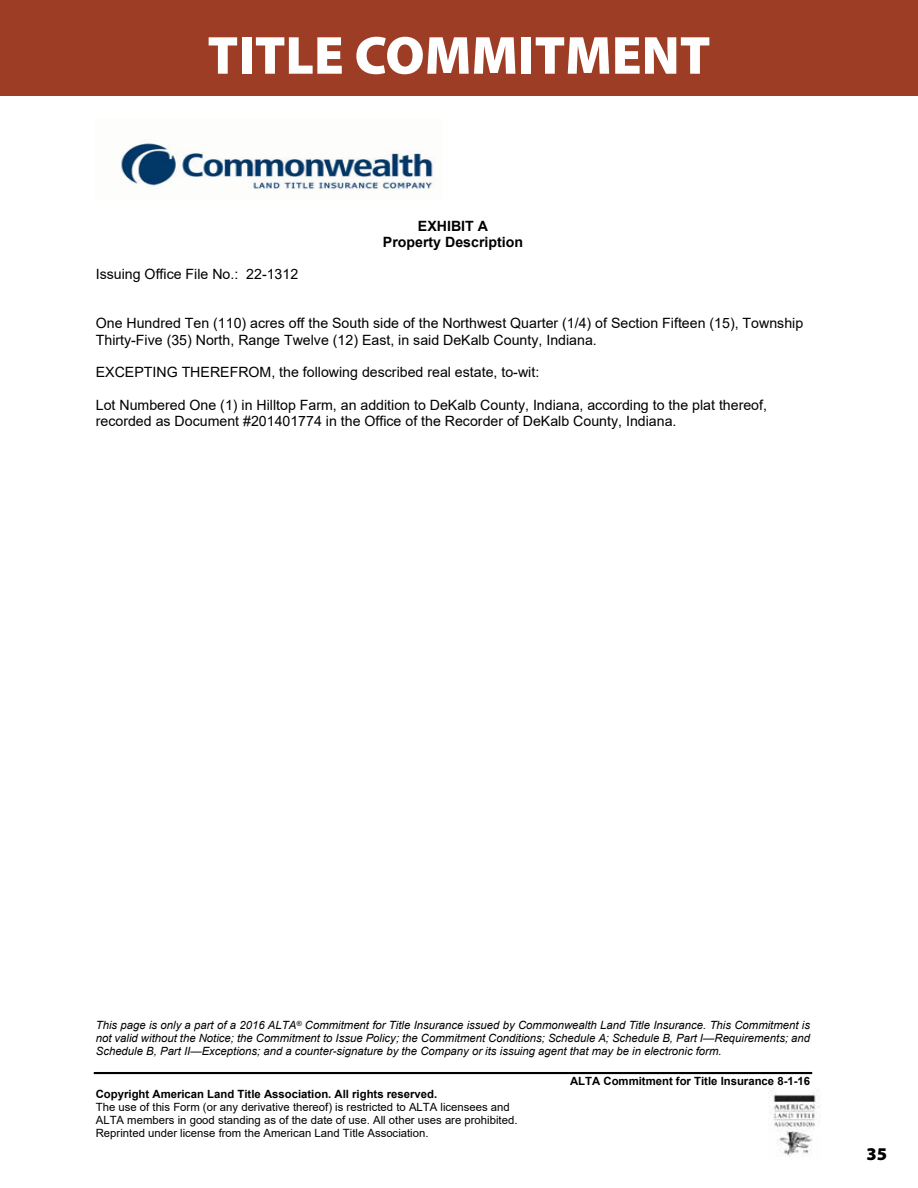
<style>
.page{position:relative;width:918px;height:1188px;background:#fff}
.page>*{position:absolute;margin:0;border:0;box-sizing:border-box;transform-origin:0 0}
.t1{font:900 54px "Myriad Pro";color:#fff}
.t2{font:900 18px "Myriad Pro";color:#000}
.t3{font:14.1px/16.4px "Arial";color:#000}
.t4{font:700 14.1px/16.4px "Arial";color:#000;text-align:center}
.t5{font:italic 11.4px/13px "Arial";color:#000;text-align:justify}
.t6{font:11.4px/13px "Arial";color:#000}
.t7{font:700 11.4px "Arial";color:#000}
</style>
<div class="page">
<div style="left:0;top:0;width:918px;height:96px;background:#9d3d25"></div>
<img style="left:771px;top:1090px;width:48px;height:67px">
<img style="left:120px;top:143px;width:315px;height:47px">
<hr style="left:94px;top:1072px;width:718px;height:2px;background:#000">
<h1 class="t1" style="left:207px;top:19px;width:505px">TITLE COMMITMENT</h1>
<p class="t4" style="left:383px;top:218px;width:142px">EXHIBIT A<br>Property Description</p>
<p class="t3" style="left:96px;top:266px;width:204px">Issuing Office File No.: 22-1312</p>
<p class="t3" style="left:96px;top:315px;width:709px">One Hundred Ten (110) acres off the South side of the Northwest Quarter (1/4) of Section Fifteen (15), Township<br>Thirty-Five (35) North, Range Twelve (12) East, in said DeKalb County, Indiana.</p>
<p class="t3" style="left:96px;top:364px;width:445px">EXCEPTING THEREFROM, the following described real estate, to-wit:</p>
<p class="t3" style="left:96px;top:397px;width:673px">Lot Numbered One (1) in Hilltop Farm, an addition to DeKalb County, Indiana, according to the plat thereof, recorded as Document #201401774 in the Office of the Recorder of DeKalb County, Indiana.</p>
<p class="t5" style="left:96px;top:1019px;width:716px">This page is only a part of a 2016 ALTA<sup>®</sup> Commitment for Title Insurance issued by Commonwealth Land Title Insurance. This Commitment is not valid without the Notice; the Commitment to Issue Policy; the Commitment Conditions; Schedule A; Schedule B, Part I—Requirements; and Schedule B, Part II—Exceptions; and a counter-signature by the Company or its issuing agent that may be in electronic form.</p>
<p class="t7" style="left:570px;top:1073px;width:242px">ALTA Commitment for Title Insurance 8-1-16</p>
<p class="t7" style="left:96px;top:1086px;width:343px">Copyright American Land Title Association. All rights reserved.</p>
<p class="t6" style="left:96px;top:1100px;width:423px">The use of this Form (or any derivative thereof) is restricted to ALTA licensees and<br>ALTA members in good standing as of the date of use. All other uses are prohibited.<br>Reprinted under license from the American Land Title Association.</p>
<p class="t2" style="left:867px;top:1142px;width:22px">35</p>
</div>
